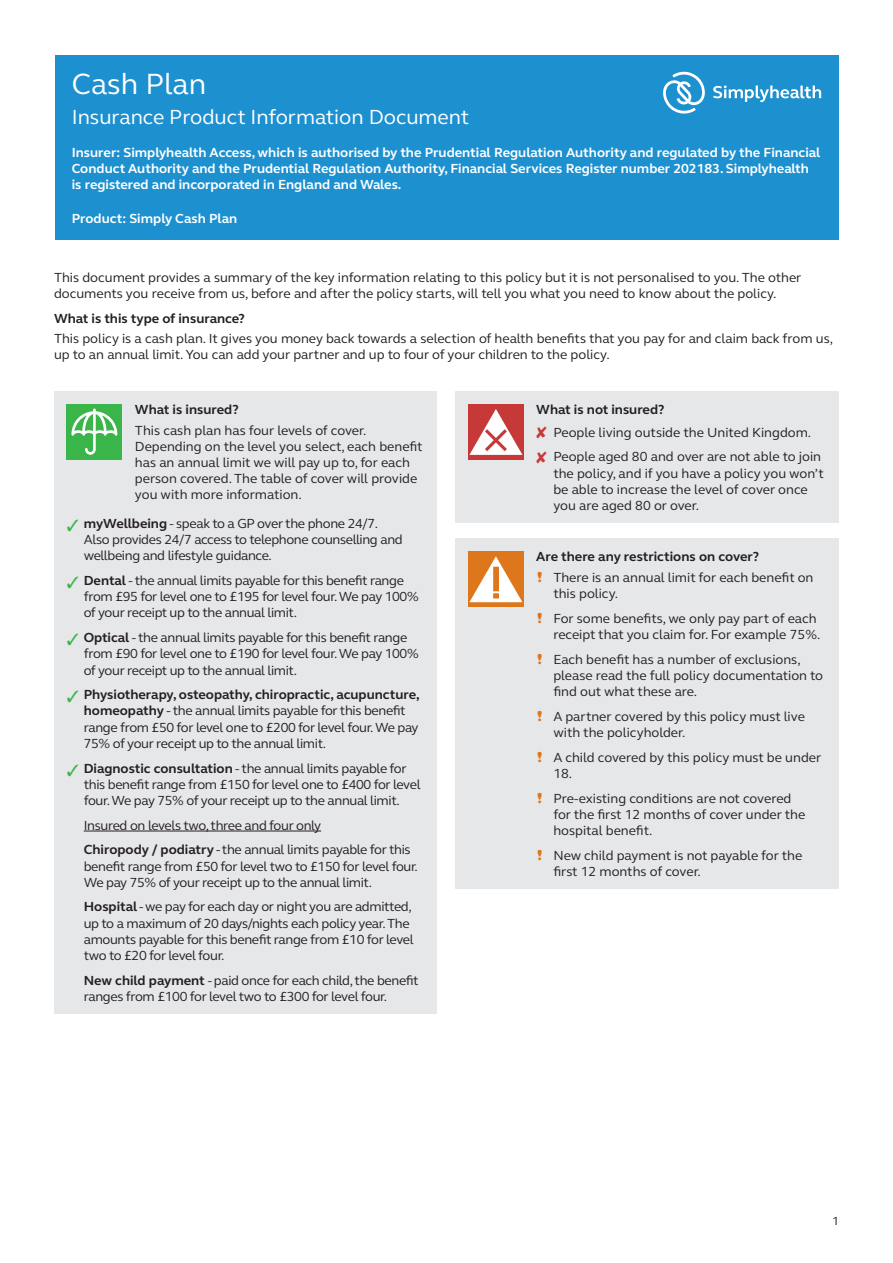
<style>
.page{position:relative;width:893px;height:1263px;background:#fff}
.page>*{position:absolute;margin:0;border:0;box-sizing:border-box;transform-origin:0 0}
.t1{font:30px "FS Elliot";color:#fff}
.t2{font:21px "FS Elliot";color:#fff}
.t3{font:13.5px/16.2px "FS Elliot";letter-spacing:-.01em;color:#231f20}
.t4{font:700 13.5px/16.2px "FS Elliot";color:#fff}
.t5{font:700 13.5px "FS Elliot";color:#231f20}
.t6{font:12px "FS Elliot";color:#231f20}
.s1{color:#3ab54a}
.s2{font-weight:700}
.s3{color:#c73838}
.s4{font-family:"Goudy Stout";color:#de761b}
</style>
<div class="page">
<div style="left:455px;top:539px;width:384px;height:350px;background:#e6e7e9"></div>
<div style="left:55px;top:55px;width:783px;height:185px;background:#1d90d0"></div>
<div style="left:54px;top:391px;width:383px;height:623px;background:#e6e7e9"></div>
<div style="left:455px;top:391px;width:384px;height:132px;background:#e6e7e9"></div>
<div style="left:67px;top:404px;width:55px;height:55px;background:#3ab54a"></div>
<svg style="left:71px;top:408px;width:46px;height:47px"></svg>
<svg style="left:663px;top:72px;width:42px;height:42px"></svg>
<svg style="left:713px;top:85px;width:108px;height:17px"></svg>
<hr style="left:84px;top:830px;width:237px;height:1px;background:#231f20">
<div style="left:468px;top:404px;width:56px;height:55px;background:#c73838"></div>
<svg style="left:469px;top:409px;width:53px;height:46px"></svg>
<div style="left:468px;top:551px;width:56px;height:56px;background:#de761b"></div>
<svg style="left:469px;top:556px;width:53px;height:46px"></svg>
<h1 class="t1" style="left:72px;top:64px;width:136px">Cash Plan</h1>
<h2 class="t2" style="left:72px;top:103px;width:399px">Insurance Product Information Document</h2>
<p class="t4" style="left:72px;top:144px;width:750px">Insurer: Simplyhealth Access, which is authorised by the Prudential Regulation Authority and regulated by the Financial<br>Conduct Authority and the Prudential Regulation Authority, Financial Services Register number 202183. Simplyhealth is registered and incorporated in England and Wales.</p>
<p class="t4" style="left:72px;top:210px;width:167px">Product: Simply Cash Plan</p>
<p class="t3" style="left:54px;top:269px;width:749px">This document provides a summary of the key information relating to this policy but it is not personalised to you. The other documents you receive from us, before and after the policy starts, will tell you what you need to know about the policy.</p>
<p class="t5" style="left:54px;top:309px;width:192px">What is this type of insurance?</p>
<p class="t3" style="left:54px;top:330px;width:781px">This policy is a cash plan. It gives you money back towards a selection of health benefits that you pay for and claim back from us, up to an annual limit. You can add your partner and up to four of your children to the policy.</p>
<p class="t5" style="left:135px;top:400px;width:105px">What is insured?</p>
<p class="t3" style="left:135px;top:422px;width:289px">This cash plan has four levels of cover.<br>Depending on the level you select, each benefit has an annual limit we will pay up to, for each person covered. The table of cover will provide you with more information.</p>
<p class="t3" style="left:84px;top:515px;width:320px;text-indent:-17px"><span class="s1">✓</span> <span class="s2">myWellbeing</span> - speak to a GP over the phone 24/7.<br>Also provides 24/7 access to telephone counselling and wellbeing and lifestyle guidance.</p>
<p class="t3" style="left:84px;top:572px;width:336px;text-indent:-17px"><span class="s1">✓</span> <span class="s2">Dental</span> - the annual limits payable for this benefit range from £95 for level one to £195 for level four. We pay 100% of your receipt up to the annual limit.</p>
<p class="t3" style="left:84px;top:629px;width:336px;text-indent:-17px"><span class="s1">✓</span> <span class="s2">Optical</span> - the annual limits payable for this benefit range from £90 for level one to £190 for level four. We pay 100% of your receipt up to the annual limit.</p>
<p class="t3" style="left:84px;top:686px;width:337px;text-indent:-17px"><span class="s1">✓</span> <span class="s2">Physiotherapy, osteopathy, chiropractic, acupuncture, homeopathy</span> - the annual limits payable for this benefit range from £50 for level one to £200 for level four. We pay 75% of your receipt up to the annual limit.</p>
<p class="t3" style="left:84px;top:759px;width:338px;text-indent:-17px"><span class="s1">✓</span> <span class="s2">Diagnostic consultation</span> - the annual limits payable for this benefit range from £150 for level one to £400 for level four. We pay 75% of your receipt up to the annual limit.</p>
<p class="t3" style="left:84px;top:812px;width:328px;line-height:24.8px">Insured on levels two, three and four only<br><span class="s2">Chiropody / podiatry</span> - the annual limits payable for this</p>
<p class="t3" style="left:84px;top:857px;width:336px">benefit range from £50 for level two to £150 for level four.<br>We pay 75% of your receipt up to the annual limit.</p>
<p class="t3" style="left:84px;top:898px;width:331px"><span class="s2">Hospital</span> - we pay for each day or night you are admitted, up to a maximum of 20 days/nights each policy year. The amounts payable for this benefit range from £10 for level two to £20 for level four.</p>
<p class="t3" style="left:84px;top:972px;width:336px"><span class="s2">New child payment</span> - paid once for each child, the benefit ranges from £100 for level two to £300 for level four.</p>
<p class="t3" style="left:536px;top:398px;width:276px;line-height:22.6px"><span class="s2">What is not insured?<br></span><span class="s3">✘</span> People living outside the United Kingdom.</p>
<p class="t3" style="left:553px;top:448px;width:272px;text-indent:-17px"><span class="s3">✘</span> People aged 80 and over are not able to join the policy, and if you have a policy you won’t be able to increase the level of cover once you are aged 80 or over.</p>
<p class="t3" style="left:536px;top:546px;width:279px;line-height:20.4px"><span class="s2">Are there any restrictions on cover?<br></span><span class="s4">!</span> There is an annual limit for each benefit on</p>
<p class="t3" style="left:536px;top:581px;width:282px;line-height:24.8px;text-indent:17px">this policy.<br><span class="s4">!</span> For some benefits, we only pay part of each</p>
<p class="t3" style="left:536px;top:622px;width:285px;line-height:24.8px;text-indent:17px">receipt that you claim for. For example 75%. <span class="s4">!</span> Each benefit has a number of exclusions,</p>
<p class="t3" style="left:553px;top:667px;width:271px">please read the full policy documentation to find out what these are.</p>
<p class="t3" style="left:553px;top:708px;width:253px;text-indent:-17px"><span class="s4">!</span> A partner covered by this policy must live with the policyholder.</p>
<p class="t3" style="left:553px;top:749px;width:269px;text-indent:-17px"><span class="s4">!</span> A child covered by this policy must be under<br>18.</p>
<p class="t3" style="left:553px;top:790px;width:253px;text-indent:-17px"><span class="s4">!</span> Pre-existing conditions are not covered for the first 12 months of cover under the hospital benefit.</p>
<p class="t3" style="left:553px;top:847px;width:250px;text-indent:-17px"><span class="s4">!</span> New child payment is not payable for the first 12 months of cover.</p>
<p class="t6" style="left:832px;top:1212px;width:8px">1</p>
</div>
